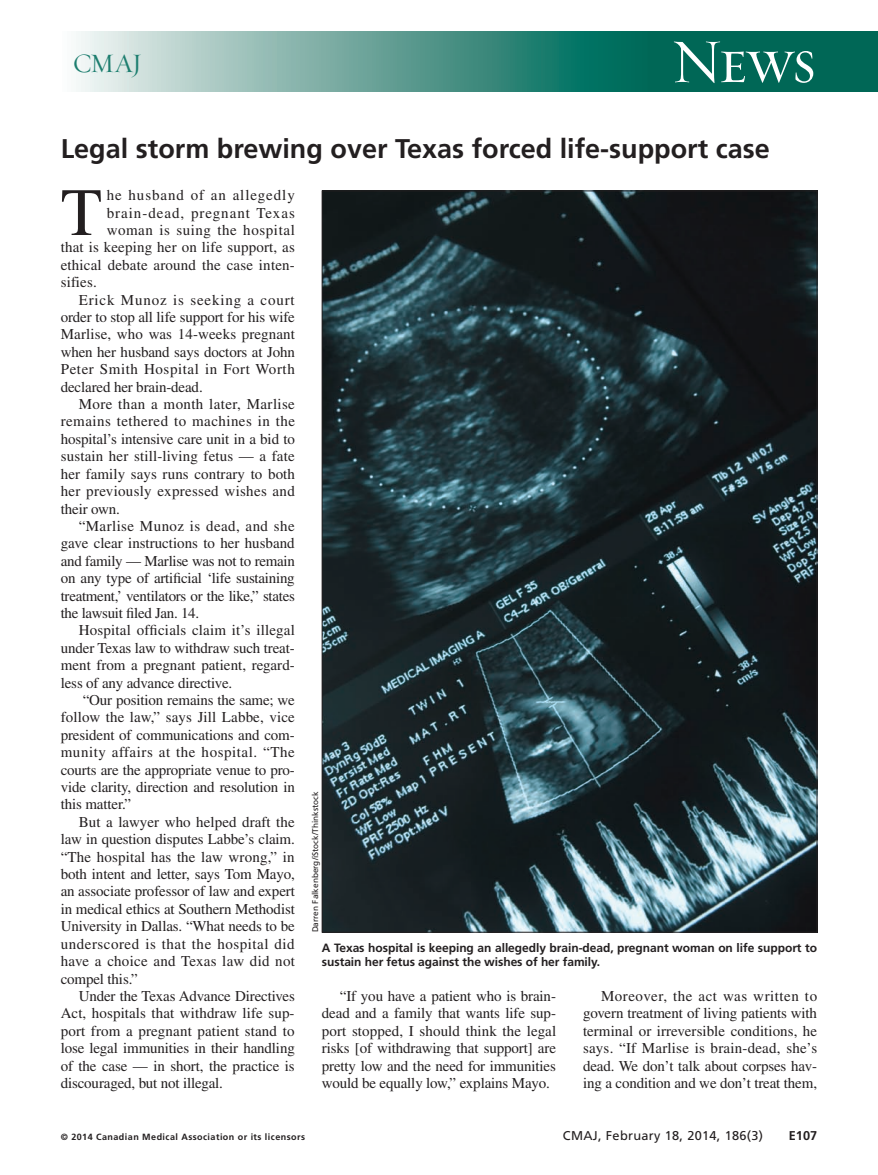
<style>
.page{position:relative;width:878px;height:1175px;background:#fff}
.page>*{position:absolute;margin:0;border:0;box-sizing:border-box;transform-origin:0 0}
.t1{font:67.5px "Times LT Std";color:#231f20}
.t2{font:63px "Requiem Display HTF Small Caps";color:#fff}
.t3{font:700 27px "Frutiger LT Std";color:#231f20}
.t4{font:27px "Requiem Display HTF Roman";color:#1d7e6f}
.t5{font:15px/17.4px "Times LT Std";letter-spacing:-.01em;color:#231f20;text-align:justify}
.t6{font:15px "Times LT Std";letter-spacing:.01em;color:#231f20}
.t7{font:15px "Times LT Std";letter-spacing:.035em;color:#231f20}
.t8{font:15px "Times LT Std";letter-spacing:.015em;color:#231f20}
.t9{font:15px "Times LT Std";letter-spacing:.03em;color:#231f20}
.t10{font:15px "Times LT Std";letter-spacing:.04em;color:#231f20}
.t11{font:15px "Times LT Std";letter-spacing:.02em;color:#231f20}
.t12{font:15px "Times LT Std";letter-spacing:.025em;color:#231f20}
.t13{font:15px "Times LT Std";letter-spacing:.055em;color:#231f20}
.t14{font:15px "Times LT Std";letter-spacing:.065em;color:#231f20}
.t15{font:15px "Times LT Std";letter-spacing:.06em;color:#231f20}
.t16{font:12.75px "Frutiger LT Std";letter-spacing:.025em;color:#231f20}
.t17{font:700 12.75px "Frutiger LT Std";color:#231f20}
.t18{font:700 12px/14.2px "Frutiger LT Std";letter-spacing:-.005em;color:#231f20}
.t19{font:700 9px "Frutiger LT Std";letter-spacing:.05em;color:#231f20}
.t20{font:8.25px "Frutiger LT Std";color:#231f20}
</style>
<div class="page">
<div style="left:618px;top:32px;width:260px;height:60px;background:#006756"></div>
<div style="left:61px;top:32px;width:586px;height:60px;background:linear-gradient(to right,#f5f3f2,#006150)"></div>
<img style="left:324px;top:193px;width:491px;height:737px">
<h3 class="t4" style="left:73px;top:47px;width:71px">CMAJ</h3>
<h2 class="t2" style="left:670px;top:23px;width:147px">News</h2>
<h3 class="t3" style="left:61px;top:138px;width:710px">Legal storm brewing over Texas forced life-support case</h3>
<h1 class="t1" style="left:61px;top:189px;width:43px">T</h1>
<p class="t15" style="left:107px;top:190px;width:190px">he husband of an allegedly</p>
<p class="t14" style="left:107px;top:207px;width:190px">brain-dead, pregnant Texas</p>
<p class="t10" style="left:107px;top:225px;width:189px">woman is suing the hospital</p>
<p class="t6" style="left:61px;top:242px;width:236px">that is keeping her on life support, as</p>
<p class="t6" style="left:61px;top:259px;width:235px">ethical debate around the case inten-</p>
<p class="t5" style="left:61px;top:275px;width:38px">sifies.</p>
<p class="t13" style="left:79px;top:294px;width:217px">Erick Munoz is seeking a court</p>
<p class="t5" style="left:61px;top:310px;width:236px">order to stop all life support for his wife</p>
<p class="t6" style="left:61px;top:329px;width:236px">Marlise, who was 14-weeks pregnant</p>
<p class="t5" style="left:61px;top:345px;width:236px">when her husband says doctors at John</p>
<p class="t10" style="left:61px;top:364px;width:235px">Peter Smith Hospital in Fort Worth</p>
<p class="t5" style="left:61px;top:379px;width:143px">declared her brain-dead.</p>
<p class="t12" style="left:79px;top:399px;width:218px">More than a month later, Marlise</p>
<p class="t9" style="left:61px;top:416px;width:236px">remains tethered to machines in the</p>
<p class="t5" style="left:61px;top:432px;width:236px">hospital’s intensive care unit in a bid to</p>
<p class="t6" style="left:61px;top:451px;width:235px">sustain her still-living fetus — a fate</p>
<p class="t5" style="left:61px;top:466px;width:236px">her family says runs contrary to both</p>
<p class="t11" style="left:61px;top:486px;width:235px">her previously expressed wishes and</p>
<p class="t5" style="left:61px;top:501px;width:61px">their own.</p>
<p class="t9" style="left:79px;top:520px;width:217px">“Marlise Munoz is dead, and she</p>
<p class="t5" style="left:61px;top:536px;width:235px">gave clear instructions to her husband</p>
<p class="t5" style="left:61px;top:553px;width:235px">and family — Marlise was not to remain</p>
<p class="t5" style="left:61px;top:571px;width:235px">on any type of artificial ‘life sustaining</p>
<p class="t5" style="left:61px;top:588px;width:235px">treatment,’ ventilators or the like,” states</p>
<p class="t5" style="left:61px;top:606px;width:140px">the lawsuit filed Jan. 14.</p>
<p class="t8" style="left:79px;top:625px;width:217px">Hospital officials claim it’s illegal</p>
<p class="t5" style="left:61px;top:640px;width:235px">under Texas law to withdraw such treat-</p>
<p class="t5" style="left:61px;top:658px;width:235px">ment from a pregnant patient, regard-</p>
<p class="t5" style="left:61px;top:675px;width:173px">less of any advance directive.</p>
<p class="t5" style="left:83px;top:693px;width:214px">“Our position remains the same; we</p>
<p class="t6" style="left:61px;top:712px;width:235px">follow the law,” says Jill Labbe, vice</p>
<p class="t5" style="left:61px;top:727px;width:235px">president of communications and com-</p>
<p class="t7" style="left:61px;top:747px;width:235px">munity affairs at the hospital. “The</p>
<p class="t5" style="left:61px;top:762px;width:235px">courts are the appropriate venue to pro-</p>
<p class="t5" style="left:61px;top:780px;width:235px">vide clarity, direction and resolution in</p>
<p class="t5" style="left:61px;top:797px;width:72px">this matter.”</p>
<p class="t5" style="left:79px;top:814px;width:217px">But a lawyer who helped draft the</p>
<p class="t5" style="left:61px;top:832px;width:236px">law in question disputes Labbe’s claim.</p>
<p class="t6" style="left:61px;top:851px;width:235px">“The hospital has the law wrong,” in</p>
<p class="t5" style="left:61px;top:867px;width:235px">both intent and letter, says Tom Mayo,</p>
<p class="t5" style="left:61px;top:884px;width:235px">an associate professor of law and expert</p>
<p class="t5" style="left:61px;top:901px;width:236px">in medical ethics at Southern Methodist</p>
<p class="t5" style="left:61px;top:919px;width:236px">University in Dallas. “What needs to be</p>
<p class="t7" style="left:61px;top:938px;width:235px">underscored is that the hospital did</p>
<p class="t8" style="left:61px;top:955px;width:236px">have a choice and Texas law did not</p>
<p class="t5" style="left:61px;top:971px;width:79px">compel this.”</p>
<p class="t5" style="left:79px;top:988px;width:217px">Under the Texas Advance Directives</p>
<p class="t5" style="left:61px;top:1006px;width:235px">Act, hospitals that withdraw life sup-</p>
<p class="t6" style="left:61px;top:1025px;width:235px">port from a pregnant patient stand to</p>
<p class="t5" style="left:61px;top:1041px;width:236px">lose legal immunities in their handling</p>
<p class="t5" style="left:61px;top:1058px;width:235px">of the case — in short, the practice is</p>
<p class="t5" style="left:61px;top:1075px;width:164px">discouraged, but not illegal.</p>
<p class="t20" style="left:312px;top:932px;width:142px;rotate:-90deg">Darren Falkenberg/iStock/Thinkstock</p>
<p class="t18" style="left:322px;top:941px;width:496px">A Texas hospital is keeping an allegedly brain-dead, pregnant woman on life support to sustain her fetus against the wishes of her family.</p>
<p class="t5" style="left:322px;top:988px;width:236px;text-indent:18px">“If you have a patient who is brain&shy;dead and a family that wants life sup&shy;port stopped, I should think the legal risks [of withdrawing that support] are pretty low and the need for immunities would be equally low,” explains Mayo.</p>
<p class="t5" style="left:583px;top:988px;width:236px;text-indent:18px">Moreover, the act was written to govern treatment of living patients with terminal or irreversible conditions, he says. “If Marlise is brain-dead, she’s dead. We don’t talk about corpses hav&shy;ing a condition and we don’t treat them,</p>
<p class="t19" style="left:61px;top:1132px;width:246px">© 2014 Canadian Medical Association or its licensors</p>
<p class="t16" style="left:563px;top:1130px;width:202px">CMAJ, February 18, 2014, 186(3)</p>
<p class="t17" style="left:788px;top:1130px;width:30px">E107</p>
</div>
